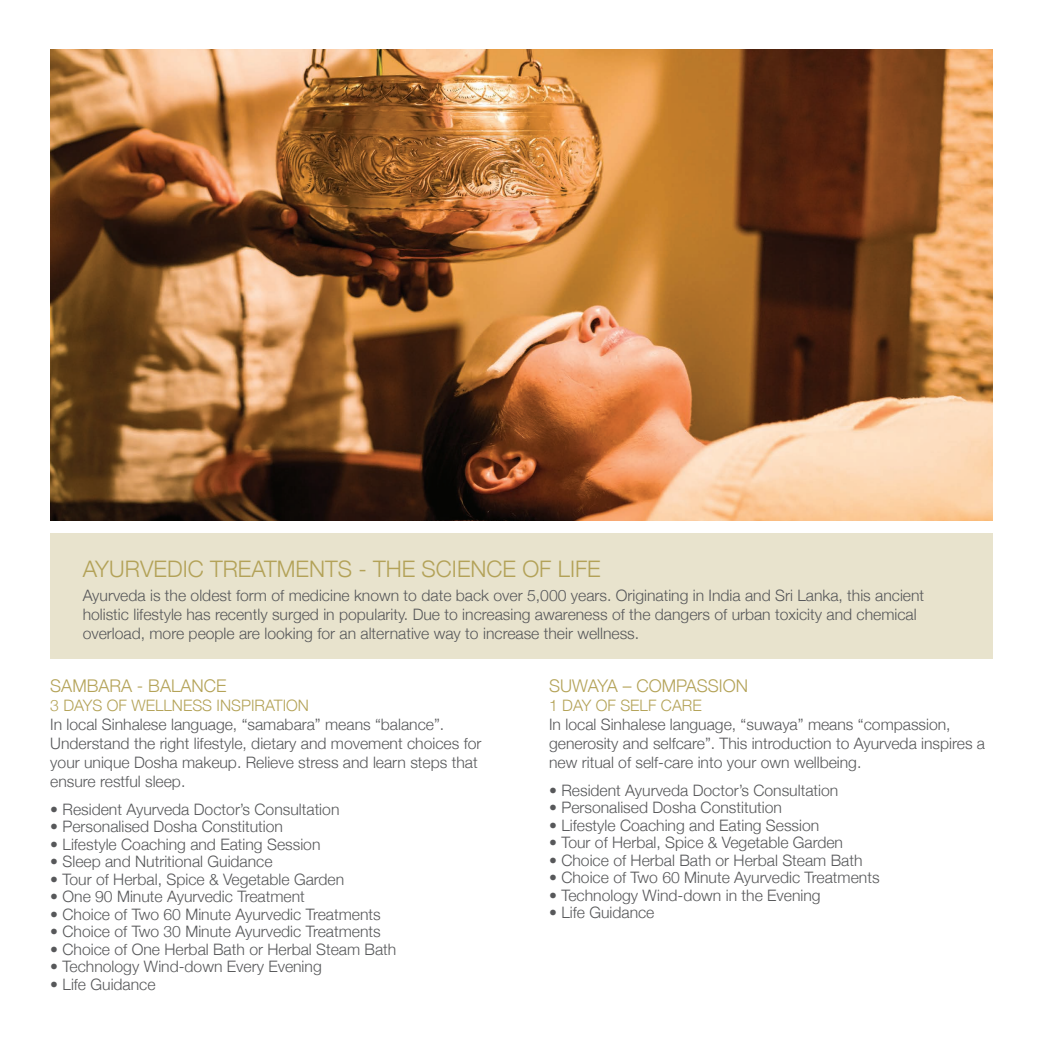
<style>
.page{position:relative;width:1042px;height:1042px;background:#fff}
.page>*{position:absolute;margin:0;border:0;box-sizing:border-box;transform-origin:0 0}
.t1{font:300 22.75px "Helvetica Neue";color:#b3a258}
.t2{font:300 17.5px "Helvetica Neue";color:#b4a358}
.t3{font:300 15.75px/18.9px "Helvetica Neue";color:#57585a}
.t4{font:300 15.75px "Helvetica Neue";color:#b4a358}
</style>
<div class="page">
<div style="left:50px;top:533px;width:943px;height:126px;background:#e8e3cd"></div>
<img style="left:50px;top:50px;width:943px;height:471px">
<h1 class="t1" style="left:83px;top:551px;width:519px">AYURVEDIC TREATMENTS - THE SCIENCE OF LIFE</h1>
<p class="t3" style="left:83px;top:585px;width:843px">Ayurveda is the oldest form of medicine known to date back over 5,000 years. Originating in India and Sri Lanka, this ancient holistic lifestyle has recently surged in popularity. Due to increasing awareness of the dangers of urban toxicity and chemical overload, more people are looking for an alternative way to increase their wellness.</p>
<p class="t2" style="left:50px;top:672px;width:178px">SAMBARA - BALANCE</p>
<p class="t4" style="left:50px;top:692px;width:260px">3 DAYS OF WELLNESS INSPIRATION</p>
<p class="t3" style="left:50px;top:714px;width:433px">In local Sinhalese language, “samabara” means “balance”.<br>Understand the right lifestyle, dietary and movement choices for your unique Dosha makeup. Relieve stress and learn steps that ensure restful sleep.</p>
<p class="t3" style="left:50px;top:798px;width:291px">• Resident Ayurveda Doctor’s Consultation</p>
<p class="t3" style="left:50px;top:816px;width:234px">• Personalised Dosha Constitution</p>
<p class="t3" style="left:50px;top:833px;width:272px">• Lifestyle Coaching and Eating Session</p>
<p class="t3" style="left:50px;top:851px;width:224px">• Sleep and Nutritional Guidance</p>
<p class="t3" style="left:50px;top:868px;width:295px">• Tour of Herbal, Spice &amp; Vegetable Garden</p>
<p class="t3" style="left:50px;top:886px;width:256px">• One 90 Minute Ayurvedic Treatment</p>
<p class="t3" style="left:50px;top:903px;width:332px">• Choice of Two 60 Minute Ayurvedic Treatments</p>
<p class="t3" style="left:50px;top:921px;width:332px">• Choice of Two 30 Minute Ayurvedic Treatments</p>
<p class="t3" style="left:50px;top:938px;width:348px">• Choice of One Herbal Bath or Herbal Steam Bath</p>
<p class="t3" style="left:50px;top:956px;width:273px">• Technology Wind-down Every Evening</p>
<p class="t3" style="left:50px;top:973px;width:107px">• Life Guidance</p>
<p class="t2" style="left:549px;top:672px;width:200px">SUWAYA – COMPASSION</p>
<p class="t4" style="left:549px;top:692px;width:154px">1 DAY OF SELF CARE</p>
<p class="t3" style="left:549px;top:714px;width:437px">In local Sinhalese language, “suwaya” means “compassion, generosity and selfcare”. This introduction to Ayurveda inspires a new ritual of self-care into your own wellbeing.</p>
<p class="t3" style="left:549px;top:779px;width:291px">• Resident Ayurveda Doctor’s Consultation</p>
<p class="t3" style="left:549px;top:797px;width:234px">• Personalised Dosha Constitution</p>
<p class="t3" style="left:549px;top:814px;width:272px">• Lifestyle Coaching and Eating Session</p>
<p class="t3" style="left:549px;top:832px;width:295px">• Tour of Herbal, Spice &amp; Vegetable Garden</p>
<p class="t3" style="left:549px;top:849px;width:315px">• Choice of Herbal Bath or Herbal Steam Bath</p>
<p class="t3" style="left:549px;top:867px;width:332px">• Choice of Two 60 Minute Ayurvedic Treatments</p>
<p class="t3" style="left:549px;top:884px;width:273px">• Technology Wind-down in the Evening</p>
<p class="t3" style="left:549px;top:902px;width:107px">• Life Guidance</p>
</div>
